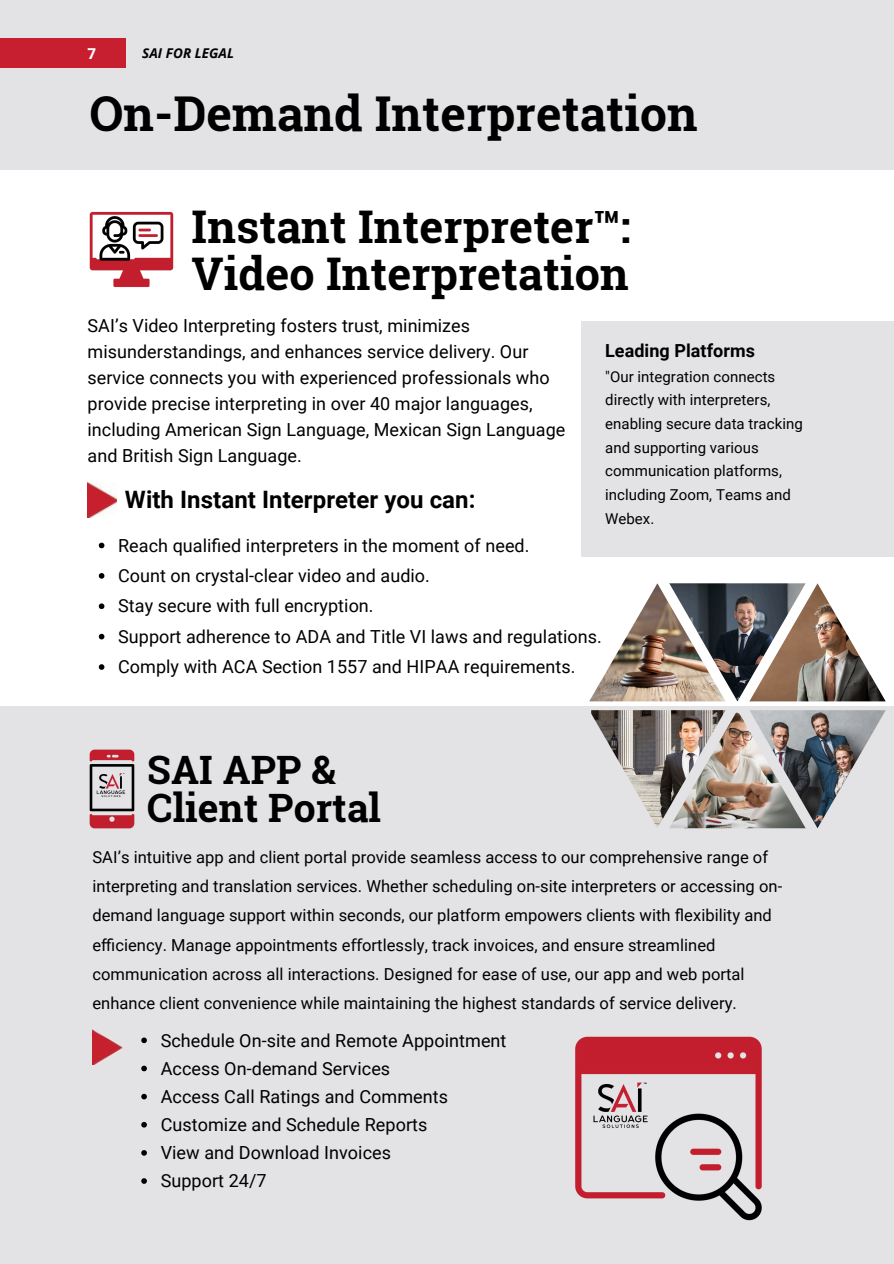
<style>
.page{position:relative;width:894px;height:1264px;background:#fff}
.page>*{position:absolute;margin:0;border:0;box-sizing:border-box;transform-origin:0 0}
.t1{font:700 48px "Roboto Slab";letter-spacing:.005em;color:#000}
.t2{font:700 45px/46.2px "Roboto Slab";letter-spacing:.005em;color:#000}
.t3{font:700 39.15px/37.2px "Roboto Slab";letter-spacing:.005em;color:#000}
.t4{font:700 24px "Roboto";letter-spacing:.005em;color:#000}
.t5{font:18px/25.8px "Roboto";letter-spacing:.005em;color:#000}
.t6{font:700 18px "Roboto";letter-spacing:.005em;color:#000}
.t7{font:16.5px/29.2px "Roboto";letter-spacing:.005em;color:#000}
.t8{font:15px/23.7px "Roboto";letter-spacing:.005em;color:#000}
.t9{font:700 15px "Open Sans";color:#fff}
.t10{font:italic 700 13.5px "Open Sans";letter-spacing:.005em;color:#000}
.s1{font-family:"Noto Sans"}
</style>
<div class="page">
<img style="left:87px;top:483px;width:30px;height:34px">
<div style="left:0;top:0;width:893px;height:169px;background:#e3e3e5"></div>
<div style="left:0;top:706px;width:893px;height:557px;background:#e3e3e5"></div>
<div style="left:0;top:38px;width:125px;height:30px;background:#c71f30"></div>
<img style="left:589px;top:583px;width:80px;height:118px">
<img style="left:669px;top:583px;width:80px;height:118px">
<img style="left:749px;top:583px;width:136px;height:118px">
<img style="left:805px;top:710px;width:80px;height:118px">
<img style="left:725px;top:710px;width:80px;height:118px">
<img style="left:591px;top:710px;width:134px;height:118px">
<img style="left:575px;top:1036px;width:187px;height:185px">
<img style="left:92px;top:1029px;width:31px;height:35px">
<img style="left:89px;top:749px;width:46px;height:80px">
<svg style="left:141px;top:1037px;width:6px;height:6px"></svg>
<svg style="left:141px;top:1065px;width:6px;height:6px"></svg>
<svg style="left:141px;top:1093px;width:6px;height:6px"></svg>
<svg style="left:141px;top:1122px;width:6px;height:5px"></svg>
<svg style="left:141px;top:1150px;width:6px;height:5px"></svg>
<svg style="left:141px;top:1178px;width:6px;height:5px"></svg>
<div style="left:581px;top:321px;width:312px;height:236px;background:#e3e3e5"></div>
<img style="left:89px;top:211px;width:85px;height:77px">
<svg style="left:99px;top:542px;width:5px;height:6px"></svg>
<svg style="left:99px;top:573px;width:5px;height:5px"></svg>
<svg style="left:99px;top:603px;width:5px;height:6px"></svg>
<svg style="left:99px;top:634px;width:5px;height:5px"></svg>
<svg style="left:99px;top:664px;width:5px;height:6px"></svg>
<p class="t10" style="left:142px;top:43px;width:93px">SAI FOR LEGAL</p>
<h4 class="t9" style="left:87px;top:43px;width:10px">7</h4>
<p class="t1" style="left:89px;top:81px;width:609px">On-Demand Interpretation</p>
<p class="t2" style="left:191px;top:203px;width:440px">Instant Interpreter™:<br>Video Interpretation</p>
<p class="t5" style="left:87px;top:313px;width:479px">SAI’s Video Interpreting fosters trust, minimizes misunderstandings, and enhances service delivery. Our service connects you with experienced professionals who provide precise interpreting in over 40 major languages, including American Sign Language, Mexican Sign Language and British Sign Language.</p>
<p class="t4" style="left:125px;top:485px;width:352px">With Instant Interpreter you can:</p>
<p class="t5" style="left:118px;top:532px;width:413px">Reach qualified interpreters in the moment of need.</p>
<p class="t5" style="left:118px;top:563px;width:313px">Count on crystal-clear video and audio.</p>
<p class="t5" style="left:118px;top:593px;width:257px">Stay secure with full encryption.</p>
<p class="t5" style="left:118px;top:623px;width:485px">Support adherence to ADA and Title VI laws and regulations.</p>
<h2 class="t5" style="left:118px;top:654px;width:459px">Comply with ACA Section 1557 and HIPAA requirements.</h2>
<p class="t6" style="left:605px;top:340px;width:151px">Leading Platforms</p>
<p class="t8" style="left:605px;top:365px;width:199px">"Our integration connects directly with interpreters, enabling secure data tracking and supporting various communication platforms, including Zoom, Teams and<br>Webex.</p>
<p class="t3" style="left:147px;top:750px;width:235px">SAI APP &amp;<br>Client Portal</p>
<p class="t7" style="left:92px;top:842px;width:691px">SAI’s intuitive app and client portal provide seamless access to our comprehensive range of interpreting and translation services. Whether scheduling on-site interpreters or accessing on&shy;demand language support within seconds, our platform empowers clients with flexibility and efficiency. Manage appointments e<span class="s1">ff</span>ortlessly, track invoices, and ensure streamlined communication across all interactions. Designed for ease of use, our app and web portal enhance client convenience while maintaining the highest standards of service delivery.</p>
<p class="t5" style="left:161px;top:1027px;width:347px">Schedule On-site and Remote Appointment</p>
<h3 class="t5" style="left:161px;top:1055px;width:231px">Access On-demand Services</h3>
<p class="t5" style="left:161px;top:1083px;width:289px">Access Call Ratings and Comments</p>
<p class="t5" style="left:161px;top:1111px;width:268px">Customize and Schedule Reports</p>
<p class="t5" style="left:161px;top:1139px;width:232px">View and Download Invoices</p>
<p class="t5" style="left:161px;top:1168px;width:107px">Support 24/7</p>
</div>
